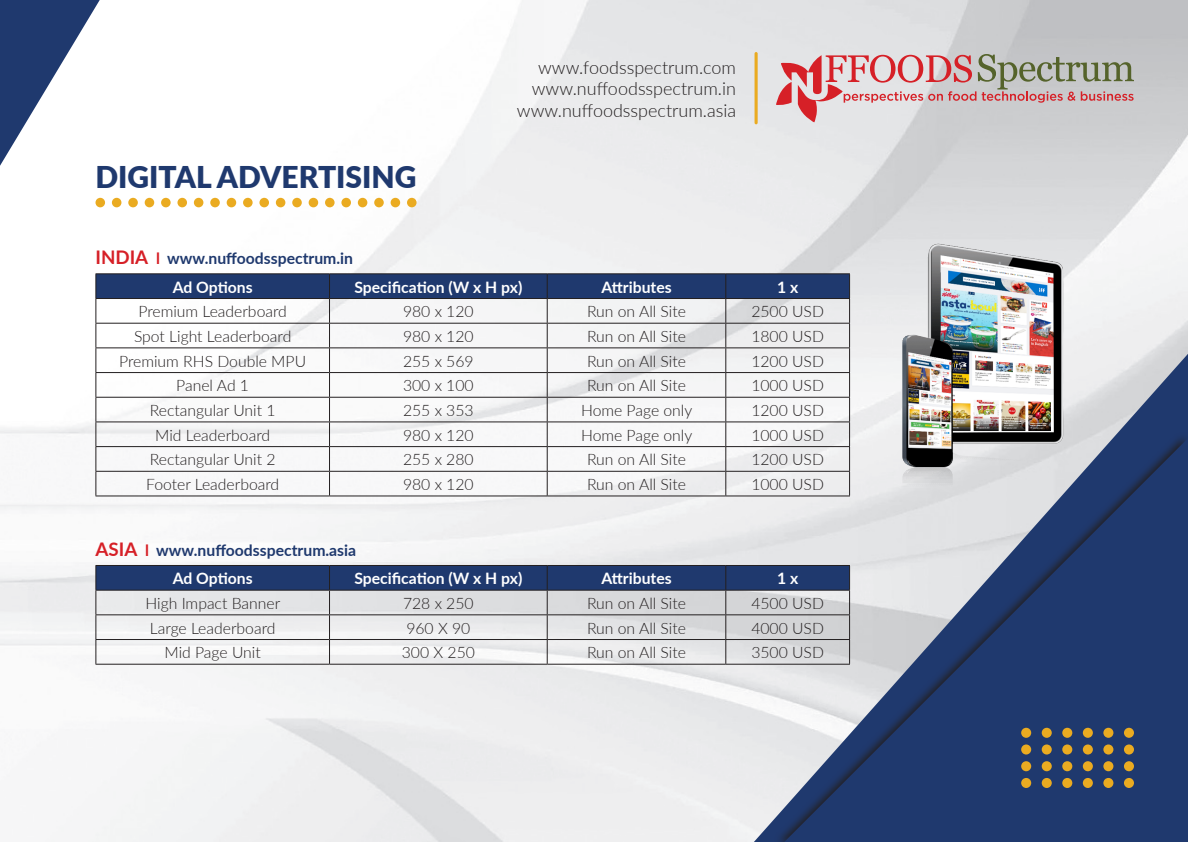
<style>
.page{position:relative;width:1188px;height:842px;background:#fff}
.page>*{position:absolute;margin:0;border:0;box-sizing:border-box;transform-origin:0 0}
.Body_text-old{font:900 30px "Lato";color:#1f396e}
.t1{font:300 18px/21.6px "Lato";color:#231f20;text-align:right}
.Body_text-old-2{font:300 15.75px "Lato";color:#231f20}
.Body_text-old-3{font:700 15.75px "Lato";color:#fff}
.Body_text-old-4{font:700 15.75px "Lato";color:#1f396e}
.s1{font-size:18.75px;color:#d62027}
.s2{color:#d62027}
</style>
<div class="page">
<img style="left:0;top:0;width:1188px;height:842px">
<svg style="left:0;top:0;width:100px;height:166px"></svg>
<svg style="left:754px;top:354px;width:434px;height:488px"></svg>
<svg style="left:773px;top:432px;width:415px;height:410px;background:#bfc4d0"></svg>
<svg style="left:784px;top:438px;width:404px;height:404px;background:#586a8f"></svg>
<div style="left:1021px;top:728px;width:10px;height:10px;background:#eaab21;border-radius:50%"></div>
<div style="left:1042px;top:728px;width:10px;height:10px;background:#eaab21;border-radius:50%"></div>
<div style="left:1062px;top:728px;width:10px;height:10px;background:#eaab21;border-radius:50%"></div>
<div style="left:1103px;top:728px;width:10px;height:10px;background:#eaab21;border-radius:50%"></div>
<div style="left:1083px;top:728px;width:10px;height:10px;background:#eaab21;border-radius:50%"></div>
<div style="left:1124px;top:728px;width:10px;height:10px;background:#eaab21;border-radius:50%"></div>
<div style="left:1021px;top:778px;width:10px;height:10px;background:#eaab21;border-radius:50%"></div>
<div style="left:1042px;top:778px;width:10px;height:10px;background:#eaab21;border-radius:50%"></div>
<div style="left:1062px;top:778px;width:10px;height:10px;background:#eaab21;border-radius:50%"></div>
<div style="left:1103px;top:778px;width:10px;height:10px;background:#eaab21;border-radius:50%"></div>
<div style="left:1083px;top:778px;width:10px;height:10px;background:#eaab21;border-radius:50%"></div>
<div style="left:1124px;top:778px;width:10px;height:10px;background:#eaab21;border-radius:50%"></div>
<div style="left:1021px;top:761px;width:10px;height:10px;background:#eaab21;border-radius:50%"></div>
<div style="left:1042px;top:761px;width:10px;height:10px;background:#eaab21;border-radius:50%"></div>
<div style="left:1062px;top:761px;width:10px;height:10px;background:#eaab21;border-radius:50%"></div>
<div style="left:1103px;top:761px;width:10px;height:10px;background:#eaab21;border-radius:50%"></div>
<div style="left:1083px;top:761px;width:10px;height:10px;background:#eaab21;border-radius:50%"></div>
<div style="left:1124px;top:761px;width:10px;height:10px;background:#eaab21;border-radius:50%"></div>
<div style="left:1021px;top:744px;width:10px;height:10px;background:#eaab21;border-radius:50%"></div>
<div style="left:1042px;top:744px;width:10px;height:10px;background:#eaab21;border-radius:50%"></div>
<div style="left:1062px;top:744px;width:10px;height:10px;background:#eaab21;border-radius:50%"></div>
<div style="left:1103px;top:744px;width:10px;height:10px;background:#eaab21;border-radius:50%"></div>
<div style="left:1083px;top:744px;width:10px;height:10px;background:#eaab21;border-radius:50%"></div>
<div style="left:1124px;top:744px;width:10px;height:10px;background:#eaab21;border-radius:50%"></div>
<svg style="left:776px;top:54px;width:358px;height:68px;background:#cdb3b3"></svg>
<hr style="left:755px;top:52px;width:3px;height:72px;background:#eaab21;border-radius:2px">
<div style="left:96px;top:198px;width:9px;height:9px;background:#eaab21;border-radius:50%"></div>
<div style="left:112px;top:198px;width:9px;height:9px;background:#eaab21;border-radius:50%"></div>
<div style="left:128px;top:198px;width:10px;height:9px;background:#eaab21;border-radius:50%"></div>
<div style="left:161px;top:198px;width:10px;height:9px;background:#eaab21;border-radius:50%"></div>
<div style="left:145px;top:198px;width:9px;height:9px;background:#eaab21;border-radius:50%"></div>
<div style="left:177px;top:198px;width:10px;height:9px;background:#eaab21;border-radius:50%"></div>
<div style="left:194px;top:198px;width:9px;height:9px;background:#eaab21;border-radius:50%"></div>
<div style="left:210px;top:198px;width:10px;height:9px;background:#eaab21;border-radius:50%"></div>
<div style="left:227px;top:198px;width:9px;height:9px;background:#eaab21;border-radius:50%"></div>
<div style="left:259px;top:198px;width:10px;height:9px;background:#eaab21;border-radius:50%"></div>
<div style="left:243px;top:198px;width:10px;height:9px;background:#eaab21;border-radius:50%"></div>
<div style="left:276px;top:198px;width:9px;height:9px;background:#eaab21;border-radius:50%"></div>
<div style="left:325px;top:198px;width:10px;height:9px;background:#eaab21;border-radius:50%"></div>
<div style="left:292px;top:198px;width:10px;height:9px;background:#eaab21;border-radius:50%"></div>
<div style="left:341px;top:198px;width:10px;height:9px;background:#eaab21;border-radius:50%"></div>
<div style="left:358px;top:198px;width:9px;height:9px;background:#eaab21;border-radius:50%"></div>
<div style="left:374px;top:198px;width:10px;height:9px;background:#eaab21;border-radius:50%"></div>
<div style="left:391px;top:198px;width:9px;height:9px;background:#eaab21;border-radius:50%"></div>
<div style="left:407px;top:198px;width:10px;height:9px;background:#eaab21;border-radius:50%"></div>
<div style="left:309px;top:198px;width:9px;height:9px;background:#eaab21;border-radius:50%"></div>
<hr style="left:96px;top:273px;width:234px;height:1px;background:#231f20">
<hr style="left:330px;top:273px;width:217px;height:1px;background:#231f20">
<hr style="left:547px;top:273px;width:179px;height:1px;background:#231f20">
<hr style="left:726px;top:273px;width:124px;height:1px;background:#231f20">
<svg style="left:96px;top:274px;width:754px;height:222px"></svg>
<hr style="left:96px;top:496px;width:234px;height:1px;background:#231f20">
<hr style="left:330px;top:496px;width:217px;height:1px;background:#231f20">
<hr style="left:547px;top:496px;width:179px;height:1px;background:#231f20">
<hr style="left:726px;top:496px;width:124px;height:1px;background:#231f20">
<svg style="left:96px;top:565px;width:754px;height:99px"></svg>
<hr style="left:96px;top:664px;width:234px;height:1px;background:#231f20">
<hr style="left:330px;top:664px;width:217px;height:1px;background:#231f20">
<hr style="left:547px;top:664px;width:179px;height:1px;background:#231f20">
<hr style="left:726px;top:664px;width:124px;height:1px;background:#231f20">
<img style="left:894px;top:231px;width:175px;height:256px">
<p class="Body_text-old" style="left:95px;top:154px;width:323px">DIGITAL ADVERTISING</p>
<p class="Body_text-old-4" style="left:96px;top:247px;width:259px"><span class="s1">INDIA</span> <span class="s2">l</span> www.nuffoodsspectrum.in</p>
<p class="t1" style="left:517px;top:56px;width:221px">www.foodsspectrum.com www.nuffoodsspectrum.in www.nuffoodsspectrum.asia</p>
<p class="Body_text-old-3" style="left:173px;top:275px;width:81px">Ad Options</p>
<p class="Body_text-old-3" style="left:354px;top:275px;width:170px">Specification (W x H px)</p>
<p class="Body_text-old-3" style="left:601px;top:275px;width:72px">Attributes</p>
<p class="Body_text-old-3" style="left:777px;top:275px;width:23px">1 x</p>
<p class="Body_text-old-2" style="left:138px;top:301px;width:150px">Premium Leaderboard</p>
<p class="Body_text-old-2" style="left:403px;top:301px;width:72px">980 x 120</p>
<p class="Body_text-old-2" style="left:587px;top:301px;width:100px">Run on All Site</p>
<p class="Body_text-old-2" style="left:751px;top:301px;width:74px">2500 USD</p>
<p class="Body_text-old-2" style="left:134px;top:325px;width:159px">Spot Light Leaderboard</p>
<p class="Body_text-old-2" style="left:403px;top:325px;width:72px">980 x 120</p>
<p class="Body_text-old-2" style="left:587px;top:325px;width:100px">Run on All Site</p>
<p class="Body_text-old-2" style="left:751px;top:325px;width:74px">1800 USD</p>
<p class="Body_text-old-2" style="left:119px;top:350px;width:188px">Premium RHS Double MPU</p>
<p class="Body_text-old-2" style="left:403px;top:350px;width:72px">255 x 569</p>
<p class="Body_text-old-2" style="left:587px;top:350px;width:100px">Run on All Site</p>
<p class="Body_text-old-2" style="left:751px;top:350px;width:74px">1200 USD</p>
<p class="Body_text-old-2" style="left:176px;top:375px;width:74px">Panel Ad 1</p>
<p class="Body_text-old-2" style="left:403px;top:375px;width:72px">300 x 100</p>
<p class="Body_text-old-2" style="left:587px;top:375px;width:100px">Run on All Site</p>
<p class="Body_text-old-2" style="left:751px;top:375px;width:74px">1000 USD</p>
<p class="Body_text-old-2" style="left:150px;top:399px;width:127px">Rectangular Unit 1</p>
<p class="Body_text-old-2" style="left:403px;top:399px;width:72px">255 x 353</p>
<p class="Body_text-old-2" style="left:581px;top:399px;width:113px">Home Page only</p>
<p class="Body_text-old-2" style="left:751px;top:399px;width:74px">1200 USD</p>
<p class="Body_text-old-2" style="left:155px;top:424px;width:116px">Mid Leaderboard</p>
<p class="Body_text-old-2" style="left:403px;top:424px;width:72px">980 x 120</p>
<p class="Body_text-old-2" style="left:581px;top:424px;width:113px">Home Page only</p>
<p class="Body_text-old-2" style="left:751px;top:424px;width:74px">1000 USD</p>
<p class="Body_text-old-2" style="left:150px;top:449px;width:127px">Rectangular Unit 2</p>
<p class="Body_text-old-2" style="left:403px;top:449px;width:72px">255 x 280</p>
<p class="Body_text-old-2" style="left:587px;top:449px;width:100px">Run on All Site</p>
<p class="Body_text-old-2" style="left:751px;top:449px;width:74px">1200 USD</p>
<p class="Body_text-old-2" style="left:146px;top:473px;width:135px">Footer Leaderboard</p>
<p class="Body_text-old-2" style="left:403px;top:473px;width:72px">980 x 120</p>
<p class="Body_text-old-2" style="left:587px;top:473px;width:100px">Run on All Site</p>
<p class="Body_text-old-2" style="left:751px;top:473px;width:74px">1000 USD</p>
<p class="Body_text-old-4" style="left:96px;top:538px;width:262px"><span class="s1">ASIA</span> <span class="s2">l</span> www.nuffoodsspectrum.asia</p>
<p class="Body_text-old-3" style="left:173px;top:567px;width:81px">Ad Options</p>
<p class="Body_text-old-3" style="left:354px;top:567px;width:170px">Specification (W x H px)</p>
<p class="Body_text-old-3" style="left:601px;top:567px;width:72px">Attributes</p>
<p class="Body_text-old-3" style="left:777px;top:567px;width:23px">1 x</p>
<p class="Body_text-old-2" style="left:145px;top:592px;width:136px">High Impact Banner</p>
<p class="Body_text-old-2" style="left:403px;top:592px;width:72px">728 x 250</p>
<p class="Body_text-old-2" style="left:587px;top:592px;width:100px">Run on All Site</p>
<p class="Body_text-old-2" style="left:751px;top:592px;width:74px">4500 USD</p>
<p class="Body_text-old-2" style="left:150px;top:617px;width:127px">Large Leaderboard</p>
<p class="Body_text-old-2" style="left:406px;top:617px;width:66px">960 X 90</p>
<p class="Body_text-old-2" style="left:587px;top:617px;width:100px">Run on All Site</p>
<p class="Body_text-old-2" style="left:751px;top:617px;width:74px">4000 USD</p>
<p class="Body_text-old-2" style="left:165px;top:642px;width:98px">Mid Page Unit</p>
<p class="Body_text-old-2" style="left:402px;top:642px;width:75px">300 X 250</p>
<p class="Body_text-old-2" style="left:587px;top:642px;width:100px">Run on All Site</p>
<p class="Body_text-old-2" style="left:751px;top:642px;width:74px">3500 USD</p>
</div>
